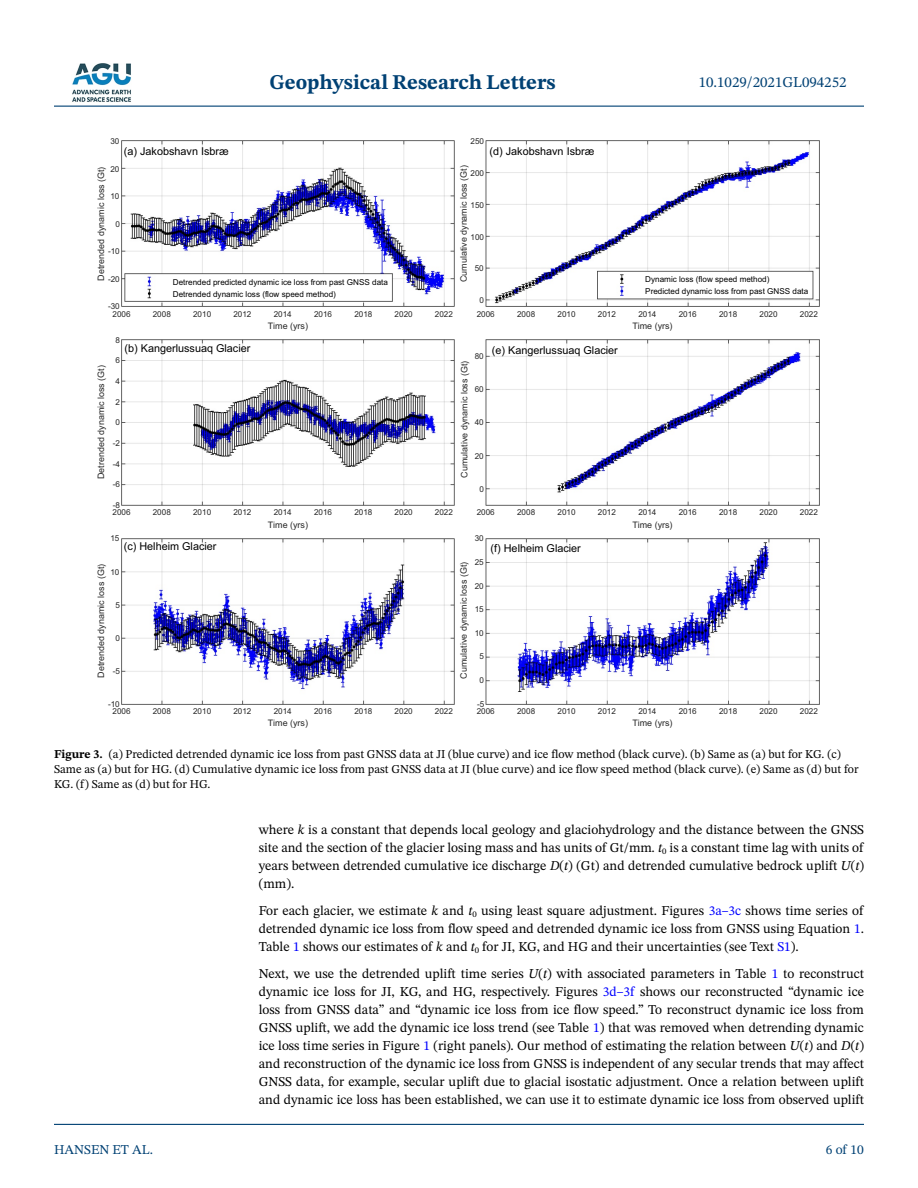
<style>
.page{position:relative;width:918px;height:1188px;background:#fff}
.page>*{position:absolute;margin:0;border:0;box-sizing:border-box;transform-origin:0 0}
.t1{font:700 21px "STIX Two Text";color:#004174}
.t2{font:15px "STIX Two Text";color:#004174}
.t3{font:13.5px/18px "STIX Two Text";color:#000;text-align:justify}
.t4{font:13.5px "STIX Two Text";color:#004174}
.t5{font:12px/15px "STIX Two Text";color:#000}
.t6{font:10.8px "Arial";color:#000}
.t7{font:9px "Arial";color:#262626}
.t8{font:8.1px "Arial";color:#262626}
.t9{font:8.1px/12px "Arial";color:#000}
.s1{font-weight:700}
.s2{font-style:italic}
.s3{color:#00f}
</style>
<div class="page">
<hr style="left:54px;top:106px;width:810px;height:1px;background:#004174">
<hr style="left:54px;top:1124px;width:810px;height:1px;background:#004174">
<img style="left:72px;top:63px;width:59px;height:39px">
<img style="left:121px;top:140px;width:699px;height:564px">
<p class="t8" style="left:110px;top:136px;width:11px">30</p>
<p class="t6" style="left:124px;top:144px;width:106px">(a) Jakobshavn Isbræ</p>
<h1 class="t1" style="left:269px;top:67px;width:288px">Geophysical Research Letters</h1>
<p class="t8" style="left:471px;top:136px;width:15px">250</p>
<p class="t6" style="left:490px;top:144px;width:106px">(d) Jakobshavn Isbræ</p>
<p class="t2" style="left:699px;top:72px;width:149px">10.1029/2021GL094252</p>
<p class="t7" style="left:457px;top:282px;width:118px;rotate:-90deg">Cumulative dynamic loss (Gt)</p>
<p class="t8" style="left:110px;top:163px;width:11px">20</p>
<p class="t7" style="left:95px;top:281px;width:115px;rotate:-90deg">Detrended dynamic loss (Gt)</p>
<p class="t8" style="left:471px;top:168px;width:15px">200</p>
<p class="t8" style="left:110px;top:191px;width:11px">10</p>
<p class="t8" style="left:471px;top:199px;width:15px">150</p>
<p class="t8" style="left:115px;top:218px;width:6px">0</p>
<p class="t8" style="left:471px;top:231px;width:15px">100</p>
<p class="t8" style="left:108px;top:246px;width:13px">-10</p>
<p class="t8" style="left:475px;top:263px;width:11px">50</p>
<p class="t8" style="left:108px;top:274px;width:13px">-20</p>
<p class="t9" style="left:645px;top:273px;width:165px">Dynamic loss (flow speed method)<br>Predicted dynamic loss from past GNSS data</p>
<p class="t9" style="left:173px;top:276px;width:217px">Detrended predicted dynamic ice loss from past GNSS data<br>Detrended dynamic loss (flow speed method)</p>
<p class="t8" style="left:480px;top:295px;width:6px">0</p>
<p class="t8" style="left:108px;top:301px;width:13px">-30</p>
<p class="t8" style="left:112px;top:308px;width:20px">2006</p>
<p class="t8" style="left:153px;top:308px;width:20px">2008</p>
<p class="t8" style="left:193px;top:308px;width:20px">2010</p>
<p class="t8" style="left:233px;top:308px;width:20px">2012</p>
<p class="t8" style="left:274px;top:308px;width:20px">2014</p>
<p class="t8" style="left:314px;top:308px;width:20px">2016</p>
<p class="t8" style="left:354px;top:308px;width:20px">2018</p>
<p class="t8" style="left:395px;top:308px;width:20px">2020</p>
<p class="t8" style="left:435px;top:308px;width:20px">2022</p>
<p class="t7" style="left:268px;top:320px;width:42px">Time (yrs)</p>
<p class="t8" style="left:477px;top:308px;width:20px">2006</p>
<p class="t8" style="left:517px;top:308px;width:20px">2008</p>
<p class="t8" style="left:558px;top:308px;width:20px">2010</p>
<p class="t8" style="left:598px;top:308px;width:20px">2012</p>
<p class="t8" style="left:638px;top:308px;width:20px">2014</p>
<p class="t8" style="left:679px;top:308px;width:20px">2016</p>
<p class="t8" style="left:719px;top:308px;width:20px">2018</p>
<p class="t8" style="left:760px;top:308px;width:20px">2020</p>
<p class="t8" style="left:800px;top:308px;width:20px">2022</p>
<p class="t7" style="left:632px;top:320px;width:42px">Time (yrs)</p>
<p class="t8" style="left:115px;top:334px;width:6px">8</p>
<p class="t6" style="left:125px;top:341px;width:127px">(b) Kangerlussuaq Glacier</p>
<p class="t8" style="left:115px;top:355px;width:6px">6</p>
<p class="t7" style="left:95px;top:479px;width:115px;rotate:-90deg">Detrended dynamic loss (Gt)</p>
<p class="t8" style="left:115px;top:376px;width:6px">4</p>
<p class="t8" style="left:115px;top:396px;width:6px">2</p>
<p class="t8" style="left:115px;top:417px;width:6px">0</p>
<p class="t8" style="left:113px;top:438px;width:9px">-2</p>
<p class="t8" style="left:113px;top:458px;width:9px">-4</p>
<p class="t8" style="left:113px;top:479px;width:9px">-6</p>
<p class="t8" style="left:113px;top:500px;width:9px">-8</p>
<p class="t8" style="left:112px;top:507px;width:20px">2006</p>
<p class="t8" style="left:153px;top:507px;width:20px">2008</p>
<p class="t8" style="left:193px;top:507px;width:20px">2010</p>
<p class="t8" style="left:233px;top:507px;width:20px">2012</p>
<p class="t8" style="left:274px;top:507px;width:20px">2014</p>
<p class="t8" style="left:314px;top:507px;width:20px">2016</p>
<p class="t8" style="left:354px;top:507px;width:20px">2018</p>
<p class="t8" style="left:395px;top:507px;width:20px">2020</p>
<p class="t8" style="left:435px;top:507px;width:20px">2022</p>
<p class="t7" style="left:268px;top:518px;width:42px">Time (yrs)</p>
<p class="t8" style="left:110px;top:533px;width:11px">15</p>
<p class="t6" style="left:124px;top:539px;width:94px">(c) Helheim Glacier</p>
<p class="t8" style="left:475px;top:351px;width:11px">80</p>
<p class="t7" style="left:458px;top:478px;width:118px;rotate:-90deg">Cumulative dynamic loss (Gt)</p>
<p class="t8" style="left:475px;top:384px;width:11px">60</p>
<p class="t8" style="left:475px;top:417px;width:11px">40</p>
<p class="t8" style="left:475px;top:450px;width:11px">20</p>
<p class="t8" style="left:480px;top:483px;width:6px">0</p>
<p class="t6" style="left:492px;top:342px;width:127px">(e) Kangerlussuaq Glacier</p>
<p class="t8" style="left:477px;top:507px;width:20px">2006</p>
<p class="t8" style="left:517px;top:507px;width:20px">2008</p>
<p class="t8" style="left:558px;top:507px;width:20px">2010</p>
<p class="t8" style="left:598px;top:507px;width:20px">2012</p>
<p class="t8" style="left:638px;top:507px;width:20px">2014</p>
<p class="t8" style="left:679px;top:507px;width:20px">2016</p>
<p class="t8" style="left:719px;top:507px;width:20px">2018</p>
<p class="t8" style="left:760px;top:507px;width:20px">2020</p>
<p class="t8" style="left:800px;top:507px;width:20px">2022</p>
<p class="t7" style="left:632px;top:518px;width:42px">Time (yrs)</p>
<p class="t8" style="left:475px;top:533px;width:11px">30</p>
<p class="t6" style="left:491px;top:540px;width:92px">(f) Helheim Glacier</p>
<p class="t7" style="left:95px;top:678px;width:115px;rotate:-90deg">Detrended dynamic loss (Gt)</p>
<p class="t8" style="left:110px;top:566px;width:11px">10</p>
<p class="t8" style="left:115px;top:599px;width:6px">5</p>
<p class="t8" style="left:115px;top:632px;width:6px">0</p>
<p class="t8" style="left:113px;top:665px;width:9px">-5</p>
<p class="t8" style="left:475px;top:557px;width:11px">25</p>
<p class="t7" style="left:457px;top:679px;width:118px;rotate:-90deg">Cumulative dynamic loss (Gt)</p>
<p class="t8" style="left:475px;top:580px;width:11px">20</p>
<p class="t8" style="left:475px;top:604px;width:11px">15</p>
<p class="t8" style="left:475px;top:627px;width:11px">10</p>
<p class="t8" style="left:480px;top:651px;width:6px">5</p>
<p class="t8" style="left:480px;top:675px;width:6px">0</p>
<p class="t8" style="left:108px;top:698px;width:13px">-10</p>
<p class="t8" style="left:112px;top:706px;width:20px">2006</p>
<p class="t8" style="left:153px;top:706px;width:20px">2008</p>
<p class="t8" style="left:193px;top:706px;width:20px">2010</p>
<p class="t8" style="left:233px;top:706px;width:20px">2012</p>
<p class="t8" style="left:274px;top:706px;width:20px">2014</p>
<p class="t8" style="left:314px;top:706px;width:20px">2016</p>
<p class="t8" style="left:354px;top:706px;width:20px">2018</p>
<p class="t8" style="left:395px;top:706px;width:20px">2020</p>
<p class="t8" style="left:435px;top:706px;width:20px">2022</p>
<p class="t7" style="left:268px;top:717px;width:42px">Time (yrs)</p>
<p class="t8" style="left:477px;top:698px;width:9px">-5</p>
<p class="t8" style="left:477px;top:706px;width:20px">2006</p>
<p class="t8" style="left:517px;top:706px;width:20px">2008</p>
<p class="t8" style="left:558px;top:706px;width:20px">2010</p>
<p class="t8" style="left:598px;top:706px;width:20px">2012</p>
<p class="t8" style="left:638px;top:706px;width:20px">2014</p>
<p class="t8" style="left:679px;top:706px;width:20px">2016</p>
<p class="t8" style="left:719px;top:706px;width:20px">2018</p>
<p class="t8" style="left:760px;top:706px;width:20px">2020</p>
<p class="t8" style="left:800px;top:706px;width:20px">2022</p>
<p class="t7" style="left:632px;top:717px;width:42px">Time (yrs)</p>
<p class="t5" style="left:54px;top:746px;width:806px"><span class="s1">Figure 3.</span> (a) Predicted detrended dynamic ice loss from past GNSS data at JI (blue curve) and ice flow method (black curve). (b) Same as (a) but for KG. (c)<br>Same as (a) but for HG. (d) Cumulative dynamic ice loss from past GNSS data at JI (blue curve) and ice flow speed method (black curve). (e) Same as (d) but for<br>KG. (f) Same as (d) but for HG.</p>
<p class="t4" style="left:54px;top:1140px;width:101px">HANSEN ET AL.</p>
<p class="t3" style="left:259px;top:821px;width:607px">where <span class="s2">k</span> is a constant that depends local geology and glaciohydrology and the distance between the GNSS site and the section of the glacier losing mass and has units of Gt/mm<span class="s2">. t</span><sub>0</sub> is a constant time lag with units of years between detrended cumulative ice discharge <span class="s2">D</span>(<span class="s2">t</span>) (Gt) and detrended cumulative bedrock uplift <span class="s2">U</span>(<span class="s2">t</span>) (mm).</p>
<p class="t3" style="left:259px;top:902px;width:607px">For each glacier, we estimate <span class="s2">k</span> and <span class="s2">t</span><sub>0</sub> using least square adjustment. Figures <span class="s3">3a–3c</span> shows time series of detrended dynamic ice loss from flow speed and detrended dynamic ice loss from GNSS using Equation <span class="s3">1</span>.<br>Table <span class="s3">1</span> shows our estimates of <span class="s2">k</span> and <span class="s2">t</span><sub>0</sub> for JI, KG, and HG and their uncertainties (see Text <span class="s3">S1</span>).</p>
<p class="t3" style="left:259px;top:965px;width:607px">Next, we use the detrended uplift time series <span class="s2">U</span>(<span class="s2">t</span>) with associated parameters in Table <span class="s3">1</span> to reconstruct dynamic ice loss for JI, KG, and HG, respectively. Figures <span class="s3">3d–3f</span> shows our reconstructed “dynamic ice loss from GNSS data” and “dynamic ice loss from ice flow speed.” To reconstruct dynamic ice loss from GNSS uplift, we add the dynamic ice loss trend (see Table <span class="s3">1</span>) that was removed when detrending dynamic ice loss time series in Figure <span class="s3">1</span> (right panels). Our method of estimating the relation between <span class="s2">U</span>(<span class="s2">t</span>) and <span class="s2">D</span>(<span class="s2">t</span>) and reconstruction of the dynamic ice loss from GNSS is independent of any secular trends that may affect GNSS data, for example, secular uplift due to glacial isostatic adjustment. Once a relation between uplift and dynamic ice loss has been established, we can use it to estimate dynamic ice loss from observed uplift</p>
<p class="t4" style="left:826px;top:1140px;width:40px">6 of 10</p>
</div>
